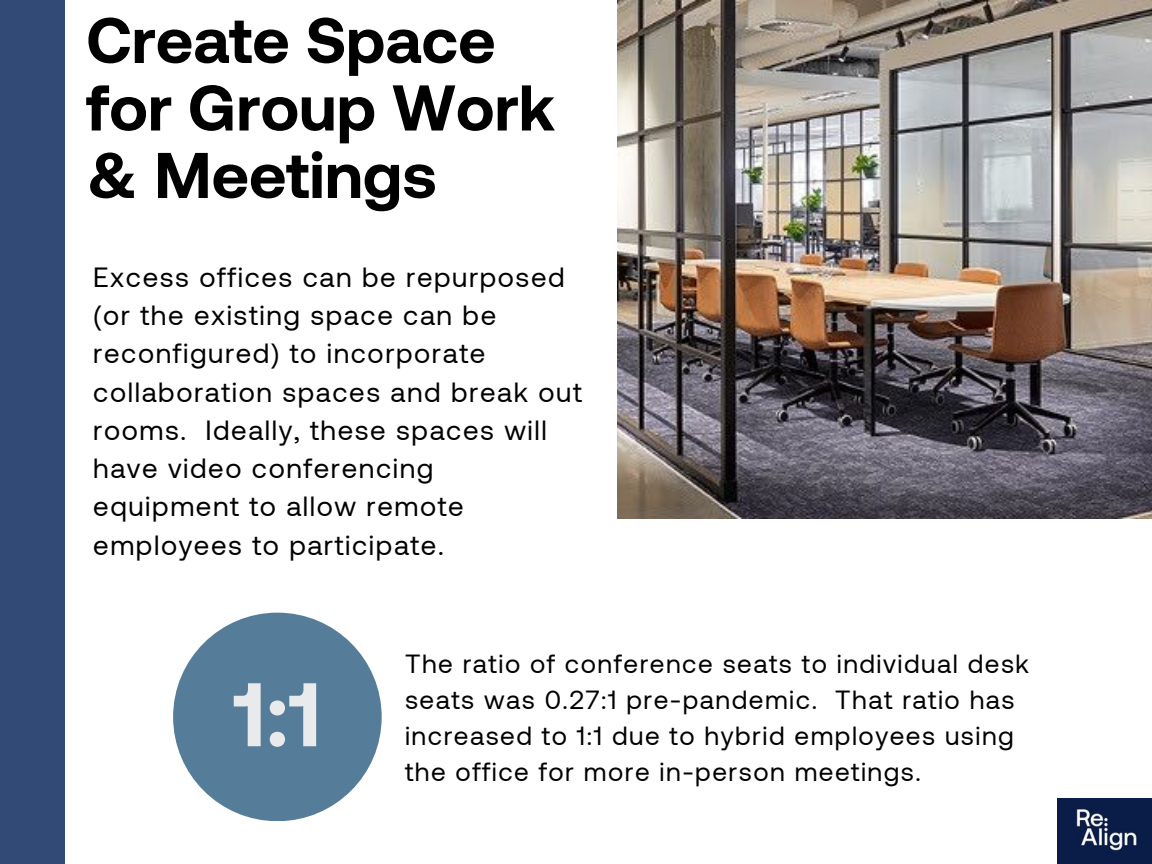
<style>
.page{position:relative;width:1152px;height:864px;background:#fff}
.page>*{position:absolute;margin:0;border:0;box-sizing:border-box;transform-origin:0 0}
.t1{font:700 90px "Aeonik";color:#e9eaeb}
.t2{font:700 64.35px/67.5px "Aeonik";color:#000}
.t3{font:27.75px/38.2px "Aeonik";letter-spacing:.055em;color:#000}
.t4{font:26.25px/36px "Aeonik";letter-spacing:.055em;color:#000}
</style>
<div class="page">
<img style="left:617px;top:0;width:535px;height:519px">
<div style="left:0;top:0;width:65px;height:864px;background:#324b76"></div>
<div style="left:173px;top:613px;width:209px;height:208px;background:#557c99;border-radius:50%"></div>
<img style="left:1058px;top:798px;width:94px;height:66px">
<h2 class="t2" style="left:86px;top:4px;width:470px">Create Space for Group Work &amp; Meetings</h2>
<p class="t3" style="left:93px;top:257px;width:490px">Excess offices can be repurposed (or the existing space can be reconfigured) to incorporate collaboration spaces and break out rooms. Ideally, these spaces will have video conferencing equipment to allow remote employees to participate.</p>
<h1 class="t1" style="left:233px;top:656px;width:90px">1:1</h1>
<p class="t4" style="left:405px;top:645px;width:626px">The ratio of conference seats to individual desk seats was 0.27:1 pre-pandemic. That ratio has increased to 1:1 due to hybrid employees using the office for more in-person meetings.</p>
</div>
